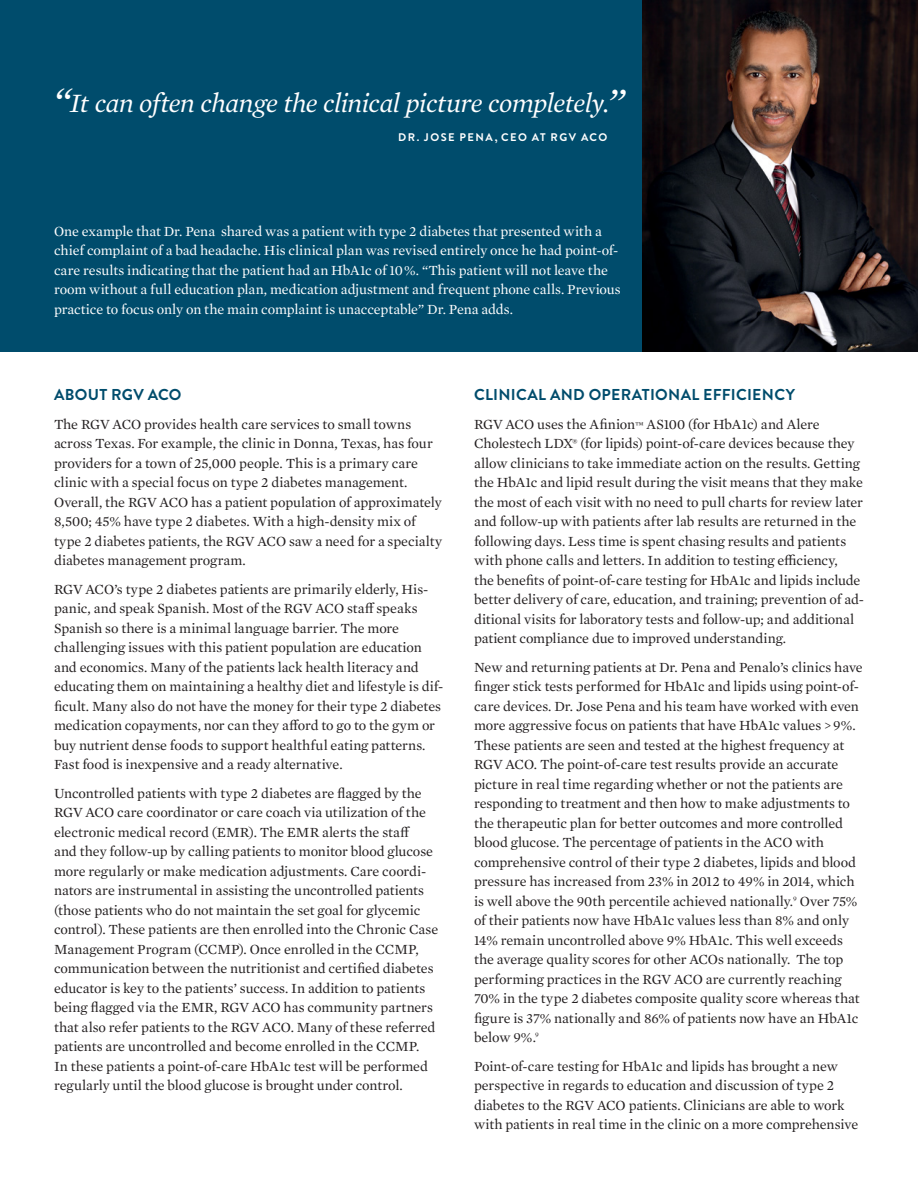
<style>
.page{position:relative;width:918px;height:1188px;background:#fff}
.page>*{position:absolute;margin:0;border:0;box-sizing:border-box;transform-origin:0 0}
.Quote_21_25{font:italic 27px "Mercury Text G1";letter-spacing:-.02em;color:#fff}
.Body_Subhead_12_15{font:700 15.75px "Brandon Grotesque";letter-spacing:.02em;color:#004c6c}
.Body_Text_11_16{font:14.25px/19.5px "Mercury Text G1";letter-spacing:-.005em;color:#231f20}
.Body_Text_11_16-2{font:14.25px/19.5px "Mercury Text G1";letter-spacing:-.005em;color:#fff}
.Quote_Attribution_8{font:700 11.1px "Brandon Grotesque";letter-spacing:.13em;color:#fff}
.s1{font-size:40.5px}
.s2{font-size:10.5px}
.s3{font-size:12px}
</style>
<div class="page">
<div style="left:0;top:0;width:918px;height:351px;background:#004c6c"></div>
<img style="left:643px;top:0;width:275px;height:351px">
<p class="Quote_21_25" style="left:54px;top:84px;width:573px"><span class="s1">“</span>It can often change the clinical picture completely.<span class="s1">”</span></p>
<p class="Quote_Attribution_8" style="left:398px;top:130px;width:211px">DR. JOSE PENA, CEO AT RGV ACO</p>
<p class="Body_Text_11_16-2" style="left:54px;top:220px;width:568px">One example that Dr. Pena shared was a patient with type 2 diabetes that presented with a chief complaint of a bad headache. His clinical plan was revised entirely once he had point-of&shy;care results indicating that the patient had an HbA1c of 10%. “This patient will not leave the room without a full education plan, medication adjustment and frequent phone calls. Previous practice to focus only on the main complaint is unacceptable” Dr. Pena adds.</p>
<p class="Body_Subhead_12_15" style="left:54px;top:384px;width:129px">ABOUT RGV ACO</p>
<p class="Body_Text_11_16" style="left:54px;top:413px;width:390px">The RGV ACO provides health care services to small towns across Texas. For example, the clinic in Donna, Texas, has four providers for a town of 25,000 people. This is a primary care clinic with a special focus on type 2 diabetes management.<br>Overall, the RGV ACO has a patient population of approximately 8,500; 45% have type 2 diabetes. With a high-density mix of type 2 diabetes patients, the RGV ACO saw a need for a specialty diabetes management program.</p>
<p class="Body_Text_11_16" style="left:54px;top:578px;width:391px">RGV ACO’s type 2 diabetes patients are primarily elderly, His&shy;panic, and speak Spanish. Most of the RGV ACO staff speaks Spanish so there is a minimal language barrier. The more challenging issues with this patient population are education and economics. Many of the patients lack health literacy and educating them on maintaining a healthy diet and lifestyle is dif&shy;ficult. Many also do not have the money for their type 2 diabetes medication copayments, nor can they afford to go to the gym or buy nutrient dense foods to support healthful eating patterns.<br>Fast food is inexpensive and a ready alternative.</p>
<p class="Body_Text_11_16" style="left:54px;top:782px;width:386px">Uncontrolled patients with type 2 diabetes are flagged by the RGV ACO care coordinator or care coach via utilization of the electronic medical record (EMR). The EMR alerts the staff<br>and they follow-up by calling patients to monitor blood glucose more regularly or make medication adjustments. Care coordi&shy;nators are instrumental in assisting the uncontrolled patients (those patients who do not maintain the set goal for glycemic control). These patients are then enrolled into the Chronic Case Management Program (CCMP). Once enrolled in the CCMP, communication between the nutritionist and certified diabetes educator is key to the patients’ success. In addition to patients being flagged via the EMR, RGV ACO has community partners that also refer patients to the RGV ACO. Many of these referred patients are uncontrolled and become enrolled in the CCMP.<br>In these patients a point-of-care HbA1c test will be performed regularly until the blood glucose is brought under control.</p>
<p class="Body_Subhead_12_15" style="left:474px;top:384px;width:322px">CLINICAL AND OPERATIONAL EFFICIENCY</p>
<p class="Body_Text_11_16" style="left:474px;top:413px;width:392px">RGV ACO uses the Afinion<span class="s2">™</span> AS100 (for HbA1c) and Alere Cholestech LDX<span class="s3">®</span> (for lipids) point-of-care devices because they allow clinicians to take immediate action on the results. Getting the HbA1c and lipid result during the visit means that they make the most of each visit with no need to pull charts for review later and follow-up with patients after lab results are returned in the following days. Less time is spent chasing results and patients with phone calls and letters. In addition to testing efficiency,<br>the benefits of point-of-care testing for HbA1c and lipids include better delivery of care, education, and training; prevention of ad&shy;ditional visits for laboratory tests and follow-up; and additional patient compliance due to improved understanding.</p>
<p class="Body_Text_11_16" style="left:474px;top:656px;width:390px">New and returning patients at Dr. Pena and Penalo’s clinics have finger stick tests performed for HbA1c and lipids using point-of&shy;care devices. Dr. Jose Pena and his team have worked with even more aggressive focus on patients that have HbA1c values &gt; 9%.<br>These patients are seen and tested at the highest frequency at RGV ACO. The point-of-care test results provide an accurate picture in real time regarding whether or not the patients are responding to treatment and then how to make adjustments to the therapeutic plan for better outcomes and more controlled blood glucose. The percentage of patients in the ACO with comprehensive control of their type 2 diabetes, lipids and blood pressure has increased from 23% in 2012 to 49% in 2014, which is well above the 90th percentile achieved nationally.<sup>9</sup> Over 75% of their patients now have HbA1c values less than 8% and only 14% remain uncontrolled above 9% HbA1c. This well exceeds the average quality scores for other ACOs nationally. The top performing practices in the RGV ACO are currently reaching 70% in the type 2 diabetes composite quality score whereas that figure is 37% nationally and 86% of patients now have an HbA1c below 9%.<sup>9</sup></p>
<p class="Body_Text_11_16" style="left:474px;top:1055px;width:386px">Point-of-care testing for HbA1c and lipids has brought a new perspective in regards to education and discussion of type 2 diabetes to the RGV ACO patients. Clinicians are able to work with patients in real time in the clinic on a more comprehensive</p>
</div>
